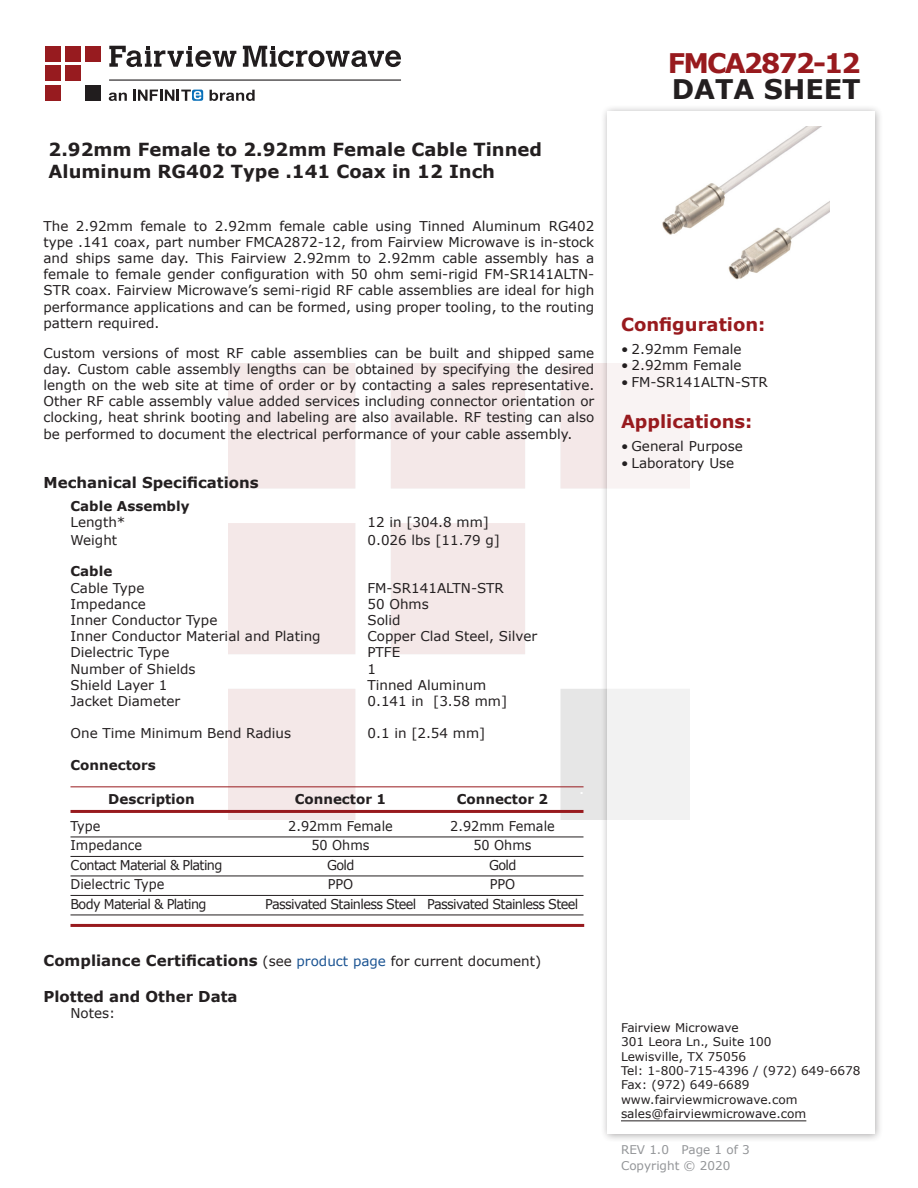
<style>
.page{position:relative;width:918px;height:1188px;background:#fff}
.page>*{position:absolute;margin:0;border:0;box-sizing:border-box;transform-origin:0 0}
.FM{font:700 27px "Verdana";letter-spacing:-.07em;color:#981a1e}
.t1{font:700 27px "Verdana";color:#231f20}
.Web_Description_Para{font:700 18px/21.6px "Verdana";color:#231f20}
.Head1{font:700 18px "Verdana";color:#981a1e}
.Applications_Header{font:700 18px "Verdana";color:#981a1e}
.Head1_for_Compliance{font:700 15px "Verdana";color:#231f20}
.Head1-2{font:700 15px "Verdana";color:#231f20}
.MarketingDescription{font:13.5px/16.2px "Verdana";color:#231f20;text-align:justify}
.Specs_Para{font:13.5px "Verdana";color:#231f20}
.Table_Body_Connector{font:13.5px "Verdana";letter-spacing:-.05em;color:#231f20;scale:.95 1}
.Table_Body_Connector-2{font:13.5px "Verdana";color:#231f20;scale:.95 1}
.Table_Header_Connect{font:700 13.5px "Verdana";color:#231f20}
.Head3{font:700 13.5px "Verdana";color:#231f20}
.Head2{font:700 13.5px "Verdana";color:#231f20}
.FM_Info{font:12px "Verdana";color:#231f20}
.REV_Info{font:12px "Verdana";color:#939598}
.Head1-3{font:700 10.5px "Verdana";color:#fff}
.s1{font-weight:400;font-size:13.5px}
.s2{font-weight:400;font-size:13.5px;color:#1a5392}
</style>
<div class="page">
<div style="left:45px;top:46px;width:16px;height:15px;background:#971b1f"></div>
<div style="left:65px;top:66px;width:16px;height:15px;background:#971b1f"></div>
<div style="left:85px;top:85px;width:16px;height:16px;background:#211d1e"></div>
<div style="left:45px;top:85px;width:16px;height:16px;background:#971b1f"></div>
<div style="left:85px;top:46px;width:16px;height:15px;background:#971b1f"></div>
<div style="left:45px;top:66px;width:16px;height:15px;background:#971b1f"></div>
<div style="left:65px;top:46px;width:16px;height:15px;background:#971b1f"></div>
<svg style="left:109px;top:46px;width:292px;height:21px"></svg>
<svg style="left:192px;top:90px;width:11px;height:11px"></svg>
<svg style="left:133px;top:90px;width:68px;height:11px"></svg>
<svg style="left:210px;top:90px;width:45px;height:11px"></svg>
<svg style="left:109px;top:93px;width:18px;height:8px"></svg>
<hr style="left:109px;top:80px;width:292px;height:1px;background:#211d1e">
<div style="left:600px;top:104px;width:284px;height:1039px;background:#231f20;opacity:.75"></div>
<div style="left:608px;top:111px;width:267px;height:1023px;background:#fff"></div>
<hr style="left:70px;top:786px;width:514px;height:1px;background:#981a1e">
<hr style="left:70px;top:810px;width:514px;height:3px;background:#981a1e">
<hr style="left:70px;top:837px;width:514px;height:1px;background:#231f20">
<hr style="left:70px;top:856px;width:514px;height:1px;background:#231f20">
<hr style="left:70px;top:876px;width:514px;height:1px;background:#231f20">
<hr style="left:70px;top:895px;width:514px;height:1px;background:#231f20">
<hr style="left:70px;top:915px;width:514px;height:1px;background:#231f20">
<hr style="left:70px;top:924px;width:514px;height:3px;background:#981a1e">
<hr style="left:621px;top:1120px;width:185px;height:1px;background:#231f20">
<img style="left:662px;top:126px;width:168px;height:154px">
<p class="Web_Description_Para" style="left:49px;top:139px;width:495px">2.92mm Female to 2.92mm Female Cable Tinned<br>Aluminum RG402 Type .141 Coax in 12 Inch</p>
<p class="MarketingDescription" style="left:44px;top:217px;width:552px">The 2.92mm female to 2.92mm female cable using Tinned Aluminum RG402 type .141 coax, part number FMCA2872-12, from Fairview Microwave is in-stock and ships same day. This Fairview 2.92mm to 2.92mm cable assembly has a female to female gender configuration with 50 ohm semi-rigid FM-SR141ALTN-STR coax. Fairview Microwave’s semi-rigid RF cable assemblies are ideal for high performance applications and can be formed, using proper tooling, to the routing pattern required.</p>
<p class="MarketingDescription" style="left:44px;top:344px;width:552px">Custom versions of most RF cable assemblies can be built and shipped same day. Custom cable assembly lengths can be obtained by specifying the desired length on the web site at time of order or by contacting a sales representative.<br>Other RF cable assembly value added services including connector orientation or clocking, heat shrink booting and labeling are also available. RF testing can also be performed to document the electrical performance of your cable assembly.</p>
<p class="Head1-2" style="left:44px;top:472px;width:217px">Mechanical Specifications</p>
<p class="Head3" style="left:70px;top:497px;width:121px">Cable Assembly</p>
<p class="Specs_Para" style="left:70px;top:513px;width:56px">Length*</p>
<p class="Specs_Para" style="left:368px;top:513px;width:123px">12 in [304.8 mm]</p>
<p class="Specs_Para" style="left:70px;top:531px;width:48px">Weight</p>
<p class="Specs_Para" style="left:368px;top:531px;width:134px">0.026 lbs [11.79 g]</p>
<p class="Head3" style="left:70px;top:562px;width:43px">Cable</p>
<p class="Specs_Para" style="left:70px;top:578px;width:75px">Cable Type</p>
<p class="Specs_Para" style="left:368px;top:578px;width:138px">FM-SR141ALTN-STR</p>
<p class="Specs_Para" style="left:70px;top:595px;width:77px">Impedance</p>
<p class="Specs_Para" style="left:368px;top:595px;width:63px">50 Ohms</p>
<p class="Specs_Para" style="left:70px;top:611px;width:148px">Inner Conductor Type</p>
<p class="Specs_Para" style="left:368px;top:611px;width:35px">Solid</p>
<p class="Specs_Para" style="left:70px;top:627px;width:252px">Inner Conductor Material and Plating</p>
<p class="Specs_Para" style="left:368px;top:627px;width:171px">Copper Clad Steel, Silver</p>
<p class="Specs_Para" style="left:70px;top:643px;width:100px">Dielectric Type</p>
<p class="Specs_Para" style="left:368px;top:643px;width:34px">PTFE</p>
<p class="Specs_Para" style="left:70px;top:659px;width:127px">Number of Shields</p>
<p class="Specs_Para" style="left:368px;top:659px;width:10px">1</p>
<p class="Specs_Para" style="left:70px;top:676px;width:98px">Shield Layer 1</p>
<p class="Specs_Para" style="left:368px;top:676px;width:120px">Tinned Aluminum</p>
<p class="Specs_Para" style="left:70px;top:692px;width:111px">Jacket Diameter</p>
<p class="Specs_Para" style="left:368px;top:692px;width:141px">0.141 in [3.58 mm]</p>
<p class="Specs_Para" style="left:70px;top:724px;width:222px">One Time Minimum Bend Radius</p>
<p class="Specs_Para" style="left:368px;top:724px;width:119px">0.1 in [2.54 mm]</p>
<p class="Head2" style="left:70px;top:755px;width:87px">Connectors</p>
<p class="Head1-3" style="left:580px;top:783px;width:5px">.</p>
<p class="Table_Header_Connect" style="left:108px;top:789px;width:88px">Description</p>
<p class="Table_Header_Connect" style="left:295px;top:789px;width:93px">Connector 1</p>
<p class="Table_Header_Connect" style="left:457px;top:789px;width:93px">Connector 2</p>
<p class="Table_Body_Connector" style="left:70px;top:817px;width:33px">Type</p>
<p class="Table_Body_Connector-2" style="left:288px;top:817px;width:112px">2.92mm Female</p>
<p class="Table_Body_Connector-2" style="left:450px;top:817px;width:112px">2.92mm Female</p>
<p class="Table_Body_Connector-2" style="left:70px;top:836px;width:77px">Impedance</p>
<p class="Table_Body_Connector" style="left:311px;top:836px;width:63px">50 Ohms</p>
<p class="Table_Body_Connector" style="left:473px;top:836px;width:63px">50 Ohms</p>
<p class="Table_Body_Connector" style="left:70px;top:856px;width:161px">Contact Material &amp; Plating</p>
<p class="Table_Body_Connector" style="left:327px;top:856px;width:30px">Gold</p>
<p class="Table_Body_Connector" style="left:489px;top:856px;width:30px">Gold</p>
<p class="Table_Body_Connector-2" style="left:70px;top:875px;width:100px">Dielectric Type</p>
<p class="Table_Body_Connector" style="left:328px;top:875px;width:28px">PPO</p>
<p class="Table_Body_Connector" style="left:490px;top:875px;width:28px">PPO</p>
<p class="Table_Body_Connector" style="left:70px;top:895px;width:145px">Body Material &amp; Plating</p>
<p class="Table_Body_Connector" style="left:265px;top:895px;width:331px">Passivated Stainless Steel Passivated Stainless Steel</p>
<p class="Head1_for_Compliance" style="left:44px;top:950px;width:499px">Compliance Certifications <span class="s1">(see</span> <span class="s2">product page</span> <span class="s1">for current document)</span></p>
<p class="Head1_for_Compliance" style="left:44px;top:986px;width:196px">Plotted and Other Data</p>
<p class="Specs_Para" style="left:70px;top:1004px;width:46px">Notes:</p>
<p class="FM" style="left:668px;top:44px;width:194px">FMCA2872-12</p>
<p class="t1" style="left:672px;top:70px;width:191px">DATA SHEET</p>
<p class="Head1" style="left:621px;top:312px;width:146px">Configuration:</p>
<p class="MarketingDescription" style="left:621px;top:341px;width:122px">• 2.92mm Female</p>
<p class="MarketingDescription" style="left:621px;top:357px;width:122px">• 2.92mm Female</p>
<p class="MarketingDescription" style="left:621px;top:373px;width:148px">• FM-SR141ALTN-STR</p>
<p class="Applications_Header" style="left:621px;top:409px;width:133px">Applications:</p>
<p class="MarketingDescription" style="left:621px;top:438px;width:123px">• General Purpose</p>
<p class="MarketingDescription" style="left:621px;top:454px;width:115px">• Laboratory Use</p>
<p class="FM_Info" style="left:621px;top:1019px;width:119px">Fairview Microwave</p>
<p class="FM_Info" style="left:621px;top:1034px;width:152px">301 Leora Ln., Suite 100</p>
<p class="FM_Info" style="left:621px;top:1048px;width:127px">Lewisville, TX 75056</p>
<p class="FM_Info" style="left:621px;top:1062px;width:241px">Tel: 1-800-715-4396 / (972) 649-6678</p>
<p class="FM_Info" style="left:621px;top:1077px;width:130px">Fax: (972) 649-6689</p>
<p class="FM_Info" style="left:621px;top:1091px;width:178px">www.fairviewmicrowave.com</p>
<p class="FM_Info" style="left:621px;top:1106px;width:187px">sales@fairviewmicrowave.com</p>
<p class="REV_Info" style="left:621px;top:1141px;width:130px">REV 1.0 Page 1 of 3</p>
<p class="REV_Info" style="left:621px;top:1157px;width:111px">Copyright © 2020</p>
</div>
